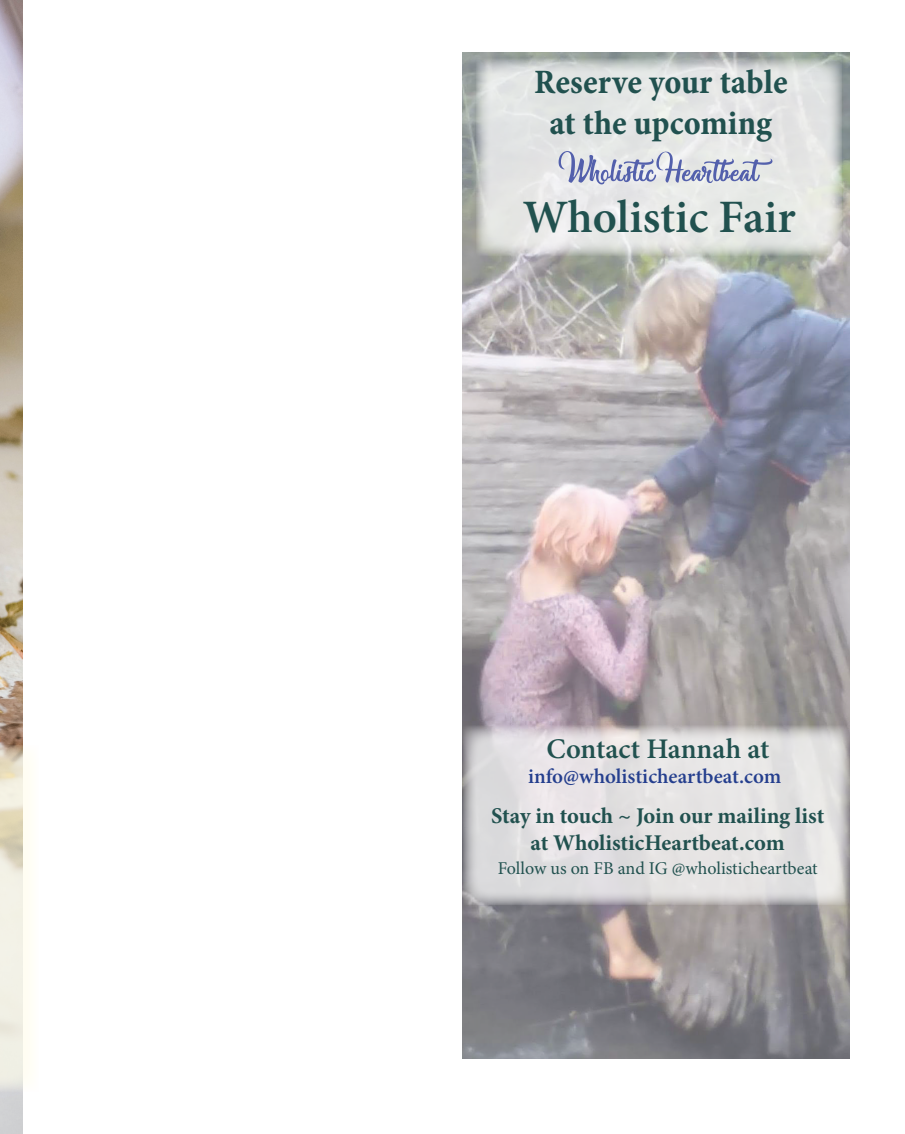
<style>
.page{position:relative;width:905px;height:1134px;background:#fff}
.page>*{position:absolute;margin:0;border:0;box-sizing:border-box;transform-origin:0 0}
.t1{font:52.5px "Marguaritas";letter-spacing:.02em;color:#5360ac}
.t2{font:600 46.5px "Minion Pro";color:#21514f}
.t3{font:34.5px/41.4px "Minion Pro Bold Cn Capt";color:#21514f;text-align:center}
.t4{font:600 28.5px "Minion Pro";color:#21514f}
.t5{font:700 22.5px/27px "Minion Pro";color:#21514f;text-align:center}
.t6{font:600 21px "Minion Pro";color:#253f8e}
.t7{font:18px "Minion Pro";letter-spacing:-.005em;color:#21514f}
</style>
<div class="page">
<img style="left:0;top:0;width:22px;height:1134px">
<svg style="left:0;top:745px;width:30px;height:346px;fill:#f2f1e5"></svg>
<img style="left:462px;top:53px;width:387px;height:1005px">
<svg style="left:476px;top:58px;width:366px;height:198px;background:#e0e2e0"></svg>
<svg style="left:463px;top:725px;width:386px;height:179px;background:#dedbdc"></svg>
<h3 class="t3" style="left:534px;top:61px;width:255px">Reserve your table at the upcoming</h3>
<h1 class="t1" style="left:558px;top:142px;width:201px">WholisticHeartbeat</h1>
<h2 class="t2" style="left:522px;top:184px;width:274px">Wholistic Fair</h2>
<p class="t4" style="left:546px;top:729px;width:224px">Contact Hannah at</p>
<p class="t6" style="left:528px;top:762px;width:255px">info@wholisticheartbeat.com</p>
<p class="t5" style="left:491px;top:802px;width:334px">Stay in touch ~ Join our mailing list at WholisticHeartbeat.com</p>
<p class="t7" style="left:497px;top:856px;width:321px">Follow us on FB and IG @wholisticheartbeat</p>
</div>
